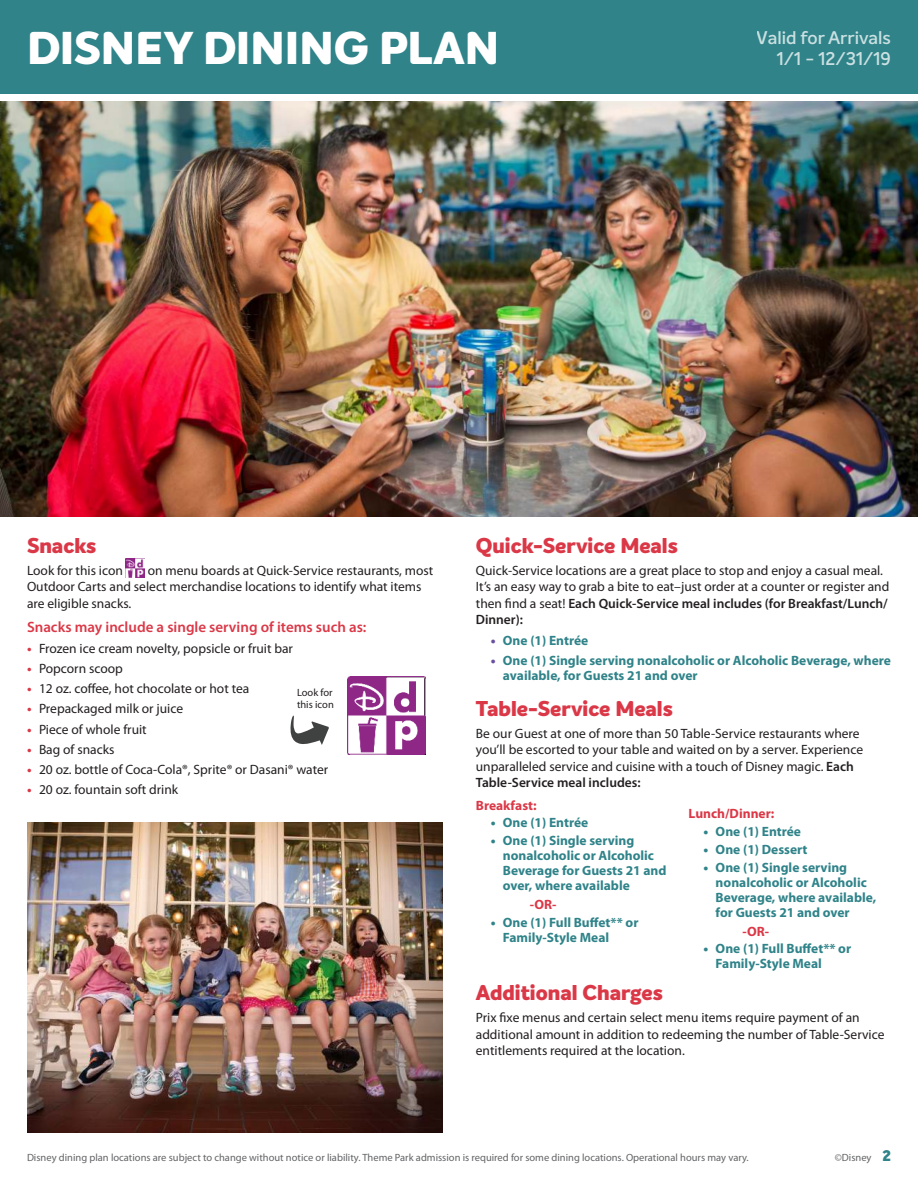
<style>
.page{position:relative;width:918px;height:1188px;background:#fff}
.page>*{position:absolute;margin:0;border:0;box-sizing:border-box;transform-origin:0 0}
.t1{font:800 45px "Intelo";color:#fff}
.t2{font:800 21px "Intelo";color:#db3847}
.t3{font:600 18px/21px "Intelo";color:#fff;text-align:right}
.t4{font:600 15px "Myriad Pro";color:#db3847}
.t5{font:13.5px/16.5px "Myriad Pro";color:#231f20}
.t6{font:700 13.5px/15px "Myriad Pro";color:#2f8389}
.t7{font:700 13.5px "Myriad Pro";color:#db3847}
.t8{font:10.5px "Myriad Pro";color:#636466}
.t9{font:10.5px/12px "Myriad Pro";color:#231f20}
.s1{font-weight:700;color:#db3847}
.s2{font-weight:600}
.s3{font-weight:900;color:#694fa0}
.s4{font-weight:900}
.s5{font-family:"Intelo";font-weight:800;font-size:15px;color:#2f8389}
</style>
<div class="page">
<div style="left:0;top:0;width:918px;height:94px;background:#2f8389"></div>
<img style="left:0;top:101px;width:918px;height:415px">
<img style="left:126px;top:559px;width:19px;height:19px">
<img style="left:347px;top:676px;width:79px;height:79px">
<svg style="left:290px;top:716px;width:39px;height:29px"></svg>
<img style="left:28px;top:823px;width:414px;height:309px">
<h1 class="t1" style="left:27px;top:26px;width:474px">DISNEY DINING PLAN</h1>
<h3 class="t3" style="left:757px;top:27px;width:136px">Valid for Arrivals<br>1/1 - 12/31/19</h3>
<h2 class="t2" style="left:27px;top:535px;width:71px">Snacks</h2>
<p class="t5" style="left:27px;top:563px;width:98px">Look for this icon</p>
<p class="t5" style="left:27px;top:563px;width:408px;text-indent:121px">on menu boards at Quick-Service restaurants, most<br>Outdoor Carts and select merchandise locations to identify what items are eligible snacks.</p>
<p class="t4" style="left:27px;top:621px;width:341px">Snacks may include a single serving of items such as:</p>
<p class="t5" style="left:27px;top:641px;width:268px"><span class="s1">•</span> Frozen ice cream novelty, popsicle or fruit bar</p>
<p class="t5" style="left:27px;top:661px;width:97px"><span class="s1">•</span> Popcorn scoop</p>
<p class="t5" style="left:27px;top:681px;width:224px"><span class="s1">•</span> 12 oz. coffee, hot chocolate or hot tea</p>
<p class="t5" style="left:27px;top:702px;width:158px"><span class="s1">•</span> Prepackaged milk or juice</p>
<p class="t5" style="left:27px;top:722px;width:121px"><span class="s1">•</span> Piece of whole fruit</p>
<p class="t5" style="left:27px;top:742px;width:89px"><span class="s1">•</span> Bag of snacks</p>
<p class="t5" style="left:27px;top:763px;width:303px"><span class="s1">•</span> 20 oz. bottle of Coca-Cola®, Sprite® or Dasani® water</p>
<p class="t5" style="left:27px;top:783px;width:153px"><span class="s1">•</span> 20 oz. fountain soft drink</p>
<p class="t9" style="left:297px;top:688px;width:38px">Look for this icon</p>
<h2 class="t2" style="left:476px;top:535px;width:204px">Quick-Service Meals</h2>
<p class="t5" style="left:476px;top:563px;width:415px">Quick-Service locations are a great place to stop and enjoy a casual meal.<br>It’s an easy way to grab a bite to eat–just order at a counter or register and then find a seat! <span class="s2">Each Quick-Service meal includes (for Breakfast/Lunch/ Dinner):</span></p>
<p class="t6" style="left:491px;top:634px;width:99px"><span class="s3">•</span> One (1) Entrée</p>
<p class="t6" style="left:503px;top:654px;width:390px;text-indent:-12px"><span class="s3">•</span> One (1) Single serving nonalcoholic or Alcoholic Beverage, where available, for Guests 21 and over</p>
<h2 class="t2" style="left:476px;top:698px;width:199px">Table-Service Meals</h2>
<p class="t5" style="left:476px;top:726px;width:389px">Be our Guest at one of more than 50 Table-Service restaurants where you’ll be escorted to your table and waited on by a server. Experience unparalleled service and cuisine with a touch of Disney magic. <span class="s2">Each Table-Service meal includes:</span></p>
<p class="t7" style="left:689px;top:809px;width:87px">Lunch/Dinner:</p>
<p class="t6" style="left:704px;top:825px;width:99px"><span class="s4">•</span> One (1) Entrée</p>
<p class="t6" style="left:704px;top:843px;width:105px"><span class="s4">•</span> One (1) Dessert</p>
<p class="t6" style="left:716px;top:861px;width:162px;text-indent:-12px"><span class="s4">•</span> One (1) Single serving nonalcoholic or Alcoholic<br>Beverage, where available, for Guests 21 and over</p>
<p class="t7" style="left:743px;top:926px;width:28px">-OR-</p>
<p class="t6" style="left:716px;top:943px;width:137px;text-indent:-12px"><span class="s4">•</span> One (1) Full Buffet** or<br>Family-Style Meal</p>
<p class="t7" style="left:476px;top:800px;width:62px">Breakfast:</p>
<p class="t6" style="left:491px;top:816px;width:99px"><span class="s4">•</span> One (1) Entrée</p>
<p class="t6" style="left:503px;top:834px;width:165px;text-indent:-12px"><span class="s4">•</span> One (1) Single serving nonalcoholic or Alcoholic<br>Beverage for Guests 21 and over, where available</p>
<p class="t7" style="left:530px;top:900px;width:28px">-OR-</p>
<p class="t6" style="left:503px;top:916px;width:137px;text-indent:-12px"><span class="s4">•</span> One (1) Full Buffet** or<br>Family-Style Meal</p>
<h2 class="t2" style="left:476px;top:982px;width:189px">Additional Charges</h2>
<p class="t5" style="left:476px;top:1011px;width:410px">Prix fixe menus and certain select menu items require payment of an additional amount in addition to redeeming the number of Table-Service entitlements required at the location.</p>
<p class="t8" style="left:27px;top:1153px;width:723px">Disney dining plan locations are subject to change without notice or liability. Theme Park admission is required for some dining locations. Operational hours may vary.</p>
<p class="t8" style="left:835px;top:1153px;width:58px">©Disney <span class="s5">2</span></p>
</div>
